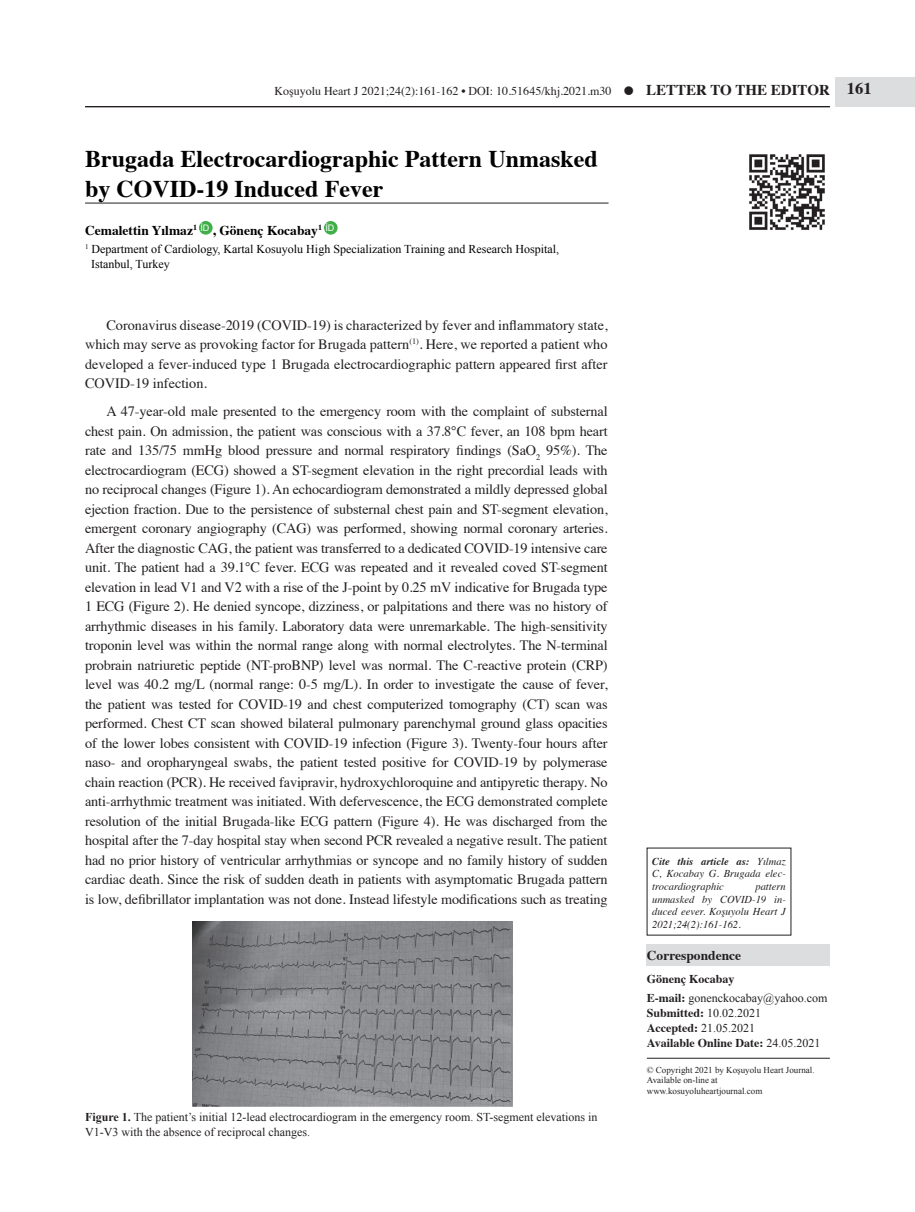
<style>
.page{position:relative;width:915px;height:1212px;background:#fff}
.page>*{position:absolute;margin:0;border:0;box-sizing:border-box;transform-origin:0 0}
.t1{font:700 24px/30px "Times";color:#000001}
.t2{font:700 15px "Times";color:#231f20}
.t3{font:14.25px/19.5px "Times";letter-spacing:-.005em;color:#231f20;text-align:justify}
.t4{font:700 13.5px "Times";color:#000001}
.t5{font:700 13.5px "Times";color:#231f20}
.t6{font:12px/15px "Times New Roman";color:#231f20}
.t7{font:12px/14.4px "Times New Roman";color:#000001}
.t8{font:700 12px "Times";color:#231f20}
.t9{font:12px "Times";color:#231f20}
.t10{font:italic 10.5px/12.6px "Times";color:#231f20;text-align:justify}
.t11{font:9px/10.5px "Times New Roman";color:#231f20}
.s1{font-size:16.5px}
.s2{font-weight:700}
.s3{font-family:"Times";font-weight:700}
.s4{font-family:"Times New Roman";font-weight:400}
</style>
<div class="page">
<hr style="left:85px;top:107px;width:744px;height:1px;background:#231f20">
<div style="left:834px;top:77px;width:80px;height:30px;background:#dcdddf"></div>
<hr style="left:85px;top:106px;width:744px;height:1px;background:#231f20">
<div style="left:646px;top:944px;width:183px;height:21px;background:#dcdddf"></div>
<hr style="left:646px;top:1058px;width:183px;height:1px;background:#231f20">
<img style="left:749px;top:154px;width:76px;height:76px">
<hr style="left:85px;top:203px;width:523px;height:1px;background:#231f20">
<div style="left:199px;top:221px;width:13px;height:14px;background:#40ae49;border-radius:50%"></div>
<div style="left:324px;top:221px;width:13px;height:14px;background:#40ae49;border-radius:50%"></div>
<img style="left:192px;top:922px;width:320px;height:185px">
<p class="t9" style="left:274px;top:80px;width:338px">Koşuyolu Heart J 2021;24(2):161-162 • DOI: 10.51645/khj.2021.m30</p>
<p class="t2" style="left:646px;top:76px;width:227px">LETTER TO THE EDITOR <span class="s1">161</span></p>
<h1 class="t1" style="left:85px;top:141px;width:514px">Brugada Electrocardiographic Pattern Unmasked by COVID-19 Induced Fever</h1>
<p class="t4" style="left:85px;top:217px;width:251px">Cemalettin Yılmaz<sup>1</sup> <sup>İD</sup> , Gönenç Kocabay<sup>1</sup> <sup>İD</sup></p>
<p class="t7" style="left:91px;top:242px;width:469px;text-indent:-6px"><sup>1</sup> Department of Cardiology, Kartal Kosuyolu High Specialization Training and Research Hospital,<br>Istanbul, Turkey</p>
<p class="t3" style="left:85px;top:314px;width:524px;text-indent:21px">Coronavirus disease-2019 (COVID-19) is characterized by fever and inflammatory state, which may serve as provoking factor for Brugada pattern<sup>(1)</sup>. Here, we reported a patient who developed a fever-induced type 1 Brugada electrocardiographic pattern appeared first after COVID-19 infection.</p>
<p class="t3" style="left:85px;top:400px;width:524px;text-indent:21px">A 47-year-old male presented to the emergency room with the complaint of substernal chest pain. On admission, the patient was conscious with a 37.8°C fever, an 108 bpm heart rate and 135/75 mmHg blood pressure and normal respiratory findings (SaO<sub>2</sub> 95%). The electrocardiogram (ECG) showed a ST-segment elevation in the right precordial leads with no reciprocal changes (Figure 1). An echocardiogram demonstrated a mildly depressed global ejection fraction. Due to the persistence of substernal chest pain and ST-segment elevation, emergent coronary angiography (CAG) was performed, showing normal coronary arteries.<br>After the diagnostic CAG, the patient was transferred to a dedicated COVID-19 intensive care unit. The patient had a 39.1°C fever. ECG was repeated and it revealed coved ST-segment elevation in lead V1 and V2 with a rise of the J-point by 0.25 mV indicative for Brugada type 1 ECG (Figure 2). He denied syncope, dizziness, or palpitations and there was no history of arrhythmic diseases in his family. Laboratory data were unremarkable. The high-sensitivity troponin level was within the normal range along with normal electrolytes. The N-terminal probrain natriuretic peptide (NT-proBNP) level was normal. The C-reactive protein (CRP) level was 40.2 mg/L (normal range: 0-5 mg/L). In order to investigate the cause of fever, the patient was tested for COVID-19 and chest computerized tomography (CT) scan was performed. Chest CT scan showed bilateral pulmonary parenchymal ground glass opacities of the lower lobes consistent with COVID-19 infection (Figure 3). Twenty-four hours after naso- and oropharyngeal swabs, the patient tested positive for COVID-19 by polymerase chain reaction (PCR). He received favipravir, hydroxychloroquine and antipyretic therapy. No anti-arrhythmic treatment was initiated. With defervescence, the ECG demonstrated complete resolution of the initial Brugada-like ECG pattern (Figure 4). He was discharged from the hospital after the 7-day hospital stay when second PCR revealed a negative result. The patient had no prior history of ventricular arrhythmias or syncope and no family history of sudden cardiac death. Since the risk of sudden death in patients with asymptomatic Brugada pattern is low, defibrillator implantation was not done. Instead lifestyle modifications such as treating</p>
<p class="t6" style="left:85px;top:1109px;width:513px"><span class="s2">Figure 1.</span> The patient’s initial 12-lead electrocardiogram in the emergency room. ST-segment elevations in<br>V1-V3 with the absence of reciprocal changes.</p>
<p class="t10" style="left:652px;top:854px;width:135px"><span class="s2">Cite this article as:</span> Yılmaz C, Kocabay G. Brugada elec&shy;trocardiographic</p>
<p class="t10" style="left:652px;top:879px;width:135px;text-indent:103px">pattern unmasked by COVID-19 in&shy;duced eever. Koşuyolu Heart J 2021;24(2):161-162.</p>
<p class="t5" style="left:646px;top:942px;width:96px">Correspondence</p>
<p class="t8" style="left:646px;top:967px;width:89px">Gönenç Kocabay</p>
<p class="t6" style="left:646px;top:991px;width:182px"><span class="s3">E-mail:</span> gonenckocabay@yahoo.com</p>
<p class="t8" style="left:646px;top:1002px;width:116px">Submitted: <span class="s4">10.02.2021</span></p>
<p class="t6" style="left:646px;top:1021px;width:110px"><span class="s3">Accepted:</span> 21.05.2021</p>
<p class="t8" style="left:646px;top:1032px;width:175px">Available Online Date: <span class="s4">24.05.2021</span></p>
<p class="t11" style="left:646px;top:1064px;width:169px">© Copyright 2021 by Koşuyolu Heart Journal.<br>Available on-line at www.kosuyoluheartjournal.com</p>
</div>
